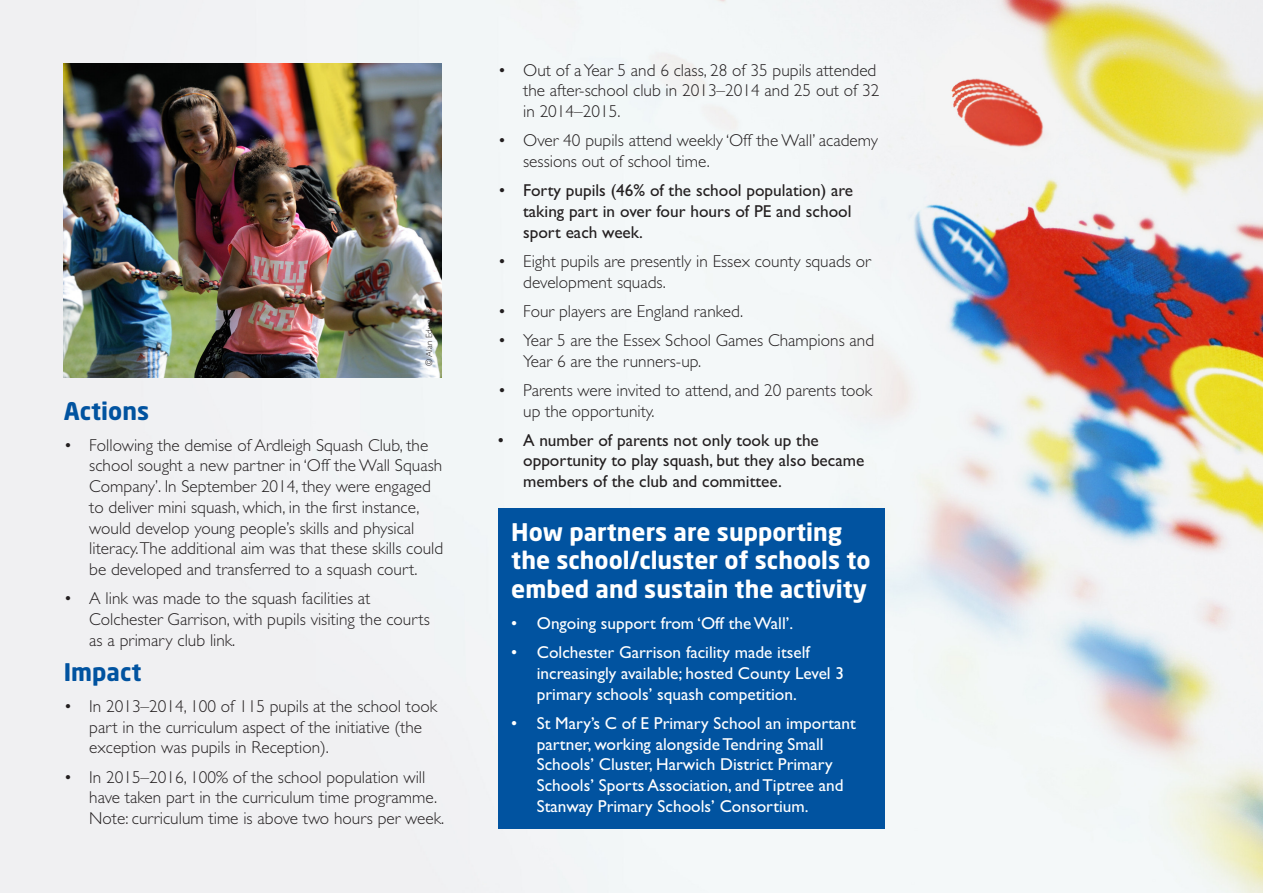
<style>
.page{position:relative;width:1263px;height:893px;background:#fff}
.page>*{position:absolute;margin:0;border:0;box-sizing:border-box;transform-origin:0 0}
.t1{font:700 24px/28.8px "Neo Sans";color:#fff}
.t2{font:700 24px "Neo Sans";color:#0153a0}
.t3{font:300 17.25px/20.7px "Gill Sans";color:#231f20}
.t4{font:17.25px/20.7px "Gill Sans";color:#fff}
.t5{font:17.25px/20.7px "Gill Sans";color:#231f20;text-align:justify}
.t6{font:300 9px "Gill Sans";color:#231f20}
.s1{font-weight:300}
</style>
<div class="page">
<img style="left:225px;top:0;width:1038px;height:893px">
<div style="left:0;top:0;width:225px;height:893px;background:#f0f0f2"></div>
<img style="left:64px;top:64px;width:377px;height:313px">
<div style="left:498px;top:509px;width:386px;height:320px;background:#0153a0"></div>
<p class="t6" style="left:424px;top:366px;width:59px;rotate:-90deg">© Alan Edwards</p>
<h1 class="t2" style="left:64px;top:396px;width:87px">Actions</h1>
<p class="t3" style="left:89px;top:434px;width:356px;text-indent:-25px">• Following the demise of Ardleigh Squash Club, the school sought a new partner in ‘Off the Wall Squash Company’. In September 2014, they were engaged to deliver mini squash, which, in the first instance, would develop young people’s skills and physical literacy.The additional aim was that these skills could be developed and transferred to a squash court.</p>
<p class="t3" style="left:89px;top:588px;width:342px;text-indent:-26px">• A link was made to the squash facilities at<br>Colchester Garrison, with pupils visiting the courts as a primary club link.</p>
<h1 class="t2" style="left:64px;top:657px;width:79px">Impact</h1>
<p class="t3" style="left:89px;top:696px;width:349px;text-indent:-25px">• In 2013–2014, 100 of 115 pupils at the school took part in the curriculum aspect of the initiative (the exception was pupils in Reception).</p>
<p class="t3" style="left:89px;top:766px;width:356px;text-indent:-25px">• In 2015–2016, 100% of the school population will have taken part in the curriculum time programme.<br>Note: curriculum time is above two hours per week.</p>
<p class="t3" style="left:523px;top:59px;width:358px;text-indent:-25px">• Out of aYear 5 and 6 class, 28 of 35 pupils attended the after-school club in 2013–2014 and 25 out of 32 in 2014–2015.</p>
<p class="t3" style="left:523px;top:130px;width:356px;text-indent:-26px">• Over 40 pupils attend weekly ‘Off the Wall’ academy sessions out of school time.</p>
<p class="t5" style="left:523px;top:180px;width:331px;text-indent:-26px"><span class="s1">•</span> Forty pupils (46% of the school population) are taking part in over four hours of PE and school sport each week.</p>
<p class="t3" style="left:523px;top:251px;width:349px;text-indent:-25px">• Eight pupils are presently in Essex county squads or development squads.</p>
<p class="t3" style="left:498px;top:300px;width:247px">• Four players are England ranked.</p>
<p class="t3" style="left:523px;top:330px;width:352px;text-indent:-25px">• Year 5 are the Essex School Games Champions and<br>Year 6 are the runners-up.</p>
<p class="t3" style="left:523px;top:380px;width:351px;text-indent:-26px">• Parents were invited to attend, and 20 parents took up the opportunity.</p>
<p class="t5" style="left:523px;top:429px;width:343px;text-align:left;text-indent:-26px">• A number of parents not only took up the opportunity to play squash, but they also became members of the club and committee.</p>
<h1 class="t1" style="left:511px;top:517px;width:361px">How partners are supporting the school/cluster of schools to embed and sustain the activity</h1>
<p class="t4" style="left:511px;top:613px;width:284px">• Ongoing support from ‘Off theWall’.</p>
<p class="t4" style="left:537px;top:642px;width:309px;text-indent:-26px">• Colchester Garrison facility made itself increasingly available; hosted County Level 3 primary schools’ squash competition.</p>
<p class="t4" style="left:537px;top:712px;width:321px;text-indent:-26px">• St Mary’s C of E Primary School an important partner, working alongside Tendring Small Schools’ Cluster, Harwich District Primary Schools’ Sports Association, and Tiptree and Stanway Primary Schools’ Consortium.</p>
</div>
